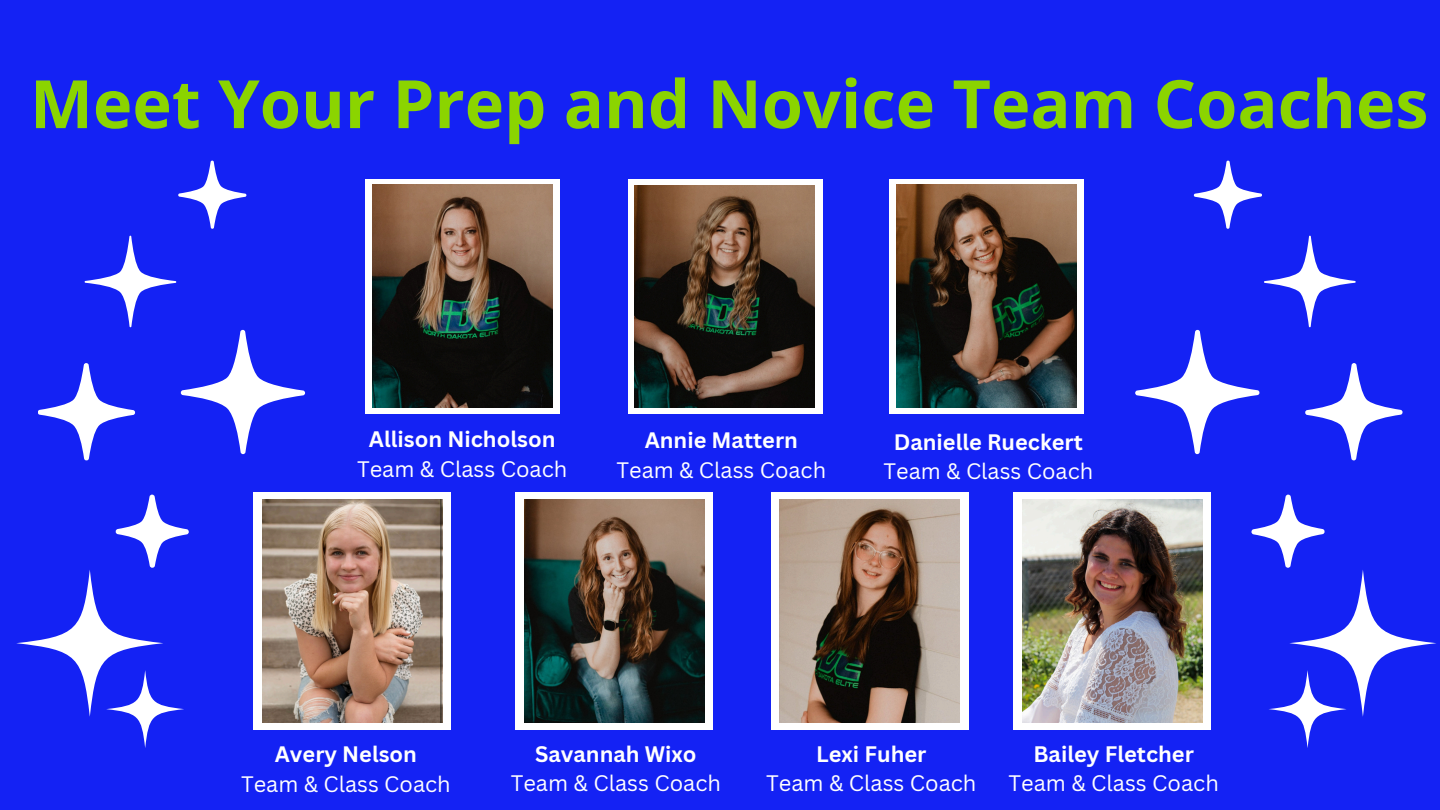
<style>
.page{position:relative;width:1440px;height:810px;background:#1422f4}
.page>*{position:absolute;margin:0;border:0;box-sizing:border-box;transform-origin:0 0}
.t1{font:700 66.7px "Open Sans";color:#8bd400}
.t2{font:21.9px "Canva Sans";color:#fff}
.t3{font:700 21.9px "Canva Sans";color:#fff}
.t4{font:21.8px "Canva Sans";color:#fff}
.t5{font:700 21.8px "Canva Sans";color:#fff}
</style>
<div class="page">
<div style="left:889px;top:179px;width:194px;height:235px;background:#fff"></div>
<div style="left:628px;top:179px;width:195px;height:235px;background:#fff"></div>
<img style="left:896px;top:185px;width:180px;height:223px">
<div style="left:365px;top:179px;width:194px;height:235px;background:#fff"></div>
<img style="left:372px;top:185px;width:180px;height:223px">
<img style="left:634px;top:185px;width:180px;height:223px">
<div style="left:254px;top:492px;width:197px;height:238px;background:#fff"></div>
<img style="left:262px;top:499px;width:180px;height:223px">
<div style="left:516px;top:492px;width:197px;height:238px;background:#fff"></div>
<img style="left:524px;top:499px;width:180px;height:223px">
<div style="left:771px;top:492px;width:197px;height:238px;background:#fff"></div>
<img style="left:780px;top:499px;width:180px;height:223px">
<div style="left:1014px;top:492px;width:197px;height:238px;background:#fff"></div>
<img style="left:1022px;top:499px;width:180px;height:223px">
<svg style="left:1193px;top:160px;width:69px;height:69px"></svg>
<svg style="left:1135px;top:235px;width:267px;height:226px"></svg>
<svg style="left:178px;top:160px;width:69px;height:69px"></svg>
<svg style="left:38px;top:235px;width:267px;height:226px"></svg>
<svg style="left:16px;top:494px;width:173px;height:254px"></svg>
<svg style="left:1251px;top:494px;width:185px;height:254px"></svg>
<p class="t1" style="left:30px;top:57px;width:1400px">Meet Your Prep and Novice Team Coaches</p>
<p class="t3" style="left:369px;top:423px;width:188px">Allison Nicholson</p>
<p class="t2" style="left:357px;top:453px;width:212px">Team &amp; Class Coach</p>
<p class="t5" style="left:645px;top:425px;width:155px">Annie Mattern</p>
<p class="t4" style="left:617px;top:455px;width:211px">Team &amp; Class Coach</p>
<p class="t5" style="left:894px;top:426px;width:190px">Danielle Rueckert</p>
<p class="t4" style="left:884px;top:456px;width:211px">Team &amp; Class Coach</p>
<p class="t5" style="left:275px;top:739px;width:144px">Avery Nelson</p>
<p class="t4" style="left:241px;top:769px;width:211px">Team &amp; Class Coach</p>
<p class="t3" style="left:535px;top:738px;width:163px">Savannah Wixo</p>
<p class="t2" style="left:511px;top:768px;width:212px">Team &amp; Class Coach</p>
<p class="t3" style="left:816px;top:738px;width:112px">Lexi Fuher</p>
<p class="t2" style="left:766px;top:768px;width:212px">Team &amp; Class Coach</p>
<p class="t3" style="left:1033px;top:738px;width:162px">Bailey Fletcher</p>
<p class="t2" style="left:1009px;top:768px;width:212px">Team &amp; Class Coach</p>
</div>
